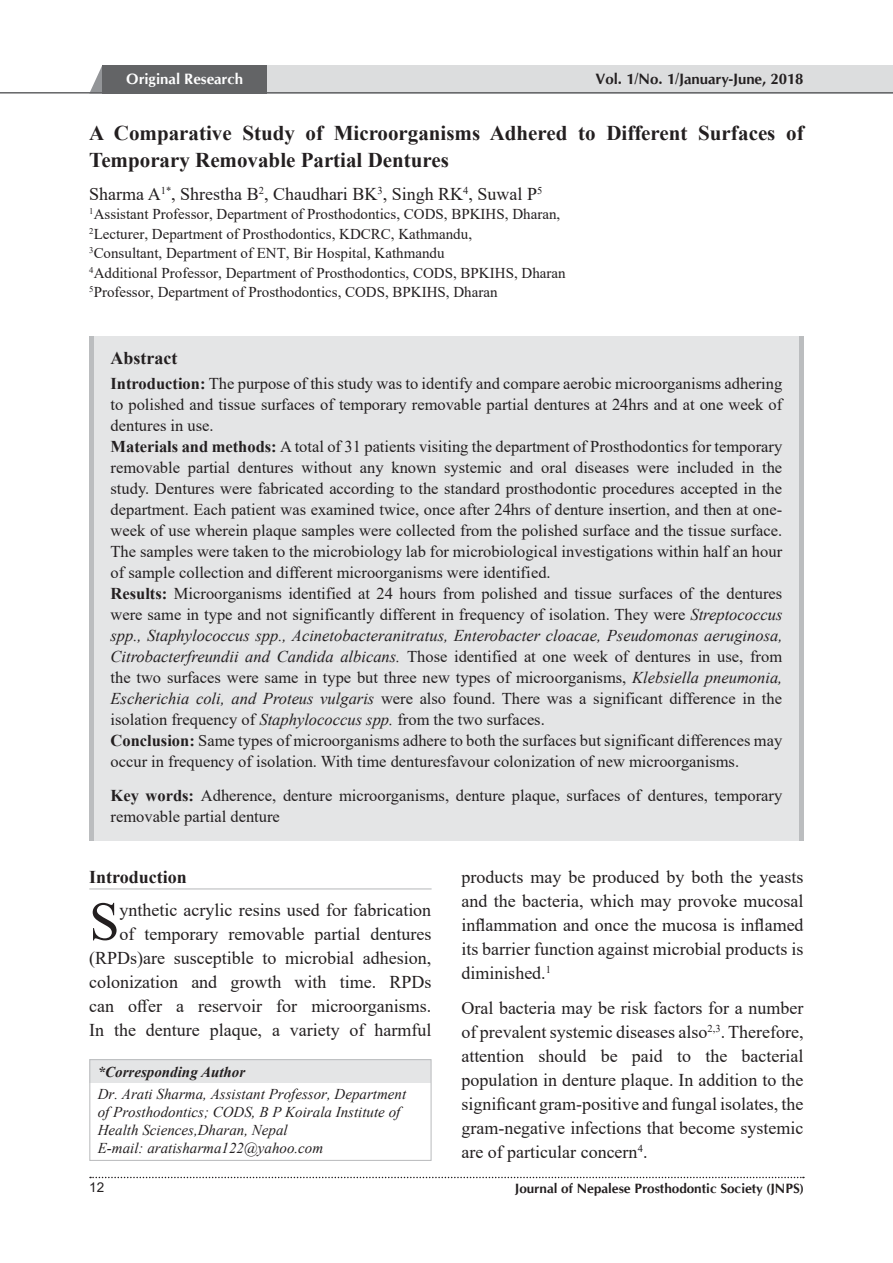
<style>
.page{position:relative;width:893px;height:1263px;background:#fff}
.page>*{position:absolute;margin:0;border:0;box-sizing:border-box;transform-origin:0 0}
.t1{font:54.3px "Times New Roman";color:#231f20}
.t2{font:700 21px/27px "Times New Roman";color:#231f20}
.t3{font:18px/24px "Times New Roman";color:#231f20;text-align:justify}
.t4{font:700 18px "Times New Roman";color:#231f20}
.t5{font:16.5px/21px "Times New Roman";color:#231f20}
.t6{font:15px/19.5px "Times New Roman";color:#231f20}
.t7{font:italic 15px/18px "Times New Roman";color:#231f20}
.t8{font:700 15px "CG Omega";color:#231f20}
.t9{font:italic 700 15px "Times New Roman";color:#231f20}
.t10{font:700 15px "CG Omega";color:#fff}
.t11{font:700 13.5px "CG Omega";color:#231f20}
.t12{font:13.5px "Arial";color:#231f20}
.s1{font-weight:700}
.s2{font-style:italic}
</style>
<div class="page">
<div style="left:266px;top:65px;width:627px;height:29px;background:#dcddde"></div>
<svg style="left:90px;top:65px;width:13px;height:27px"></svg>
<div style="left:103px;top:65px;width:164px;height:29px;background:#636466"></div>
<hr style="left:0;top:92px;width:893px;height:2px;background:#636466">
<svg style="left:90px;top:1177px;width:714px;height:1px"></svg>
<div style="left:89px;top:336px;width:715px;height:504px;background:#e4e5e6"></div>
<div style="left:89px;top:336px;width:5px;height:504px;background:#bbbdbf"></div>
<div style="left:799px;top:336px;width:5px;height:504px;background:#bbbdbf"></div>
<hr style="left:89px;top:888px;width:343px;height:2px;background:#cdced0">
<div style="left:90px;top:1060px;width:341px;height:23px;background:#e4e5e6"></div>
<div style="left:89px;top:1059px;width:343px;height:102px;border:1px solid #bbbdbf"></div>
<p class="t10" style="left:126px;top:70px;width:118px">Original Research</p>
<p class="t8" style="left:595px;top:70px;width:210px">Vol. 1/No. 1/January-June, 2018</p>
<p class="t2" style="left:89px;top:120px;width:716px">A Comparative Study of Microorganisms Adhered to Different Surfaces of<br>Temporary Removable Partial Dentures</p>
<p class="t3" style="left:89px;top:182px;width:454px">Sharma A<sup>1*</sup>, Shrestha B<sup>2</sup>, Chaudhari BK<sup>3</sup>, Singh RK<sup>4</sup>, Suwal P<sup>5</sup></p>
<p class="t6" style="left:89px;top:204px;width:478px"><sup>1</sup>Assistant Professor, Department of Prosthodontics, CODS, BPKIHS, Dharan, <sup>2</sup>Lecturer, Department of Prosthodontics, KDCRC, Kathmandu,<br><sup>3</sup>Consultant, Department of ENT, Bir Hospital, Kathmandu<br><sup>4</sup>Additional Professor, Department of Prosthodontics, CODS, BPKIHS, Dharan <sup>5</sup>Professor, Department of Prosthodontics, CODS, BPKIHS, Dharan</p>
<p class="t4" style="left:111px;top:348px;width:68px">Abstract</p>
<p class="t5" style="left:111px;top:373px;width:673px"><span class="s1">Introduction:</span> The purpose of this study was to identify and compare aerobic microorganisms adhering to polished and tissue surfaces of temporary removable partial dentures at 24hrs and at one week of dentures in use.<br><span class="s1">Materials and methods:</span> A total of 31 patients visiting the department of Prosthodontics for temporary removable partial dentures without any known systemic and oral diseases were included in the study. Dentures were fabricated according to the standard prosthodontic procedures accepted in the department. Each patient was examined twice, once after 24hrs of denture insertion, and then at one&shy;week of use wherein plaque samples were collected from the polished surface and the tissue surface.<br>The samples were taken to the microbiology lab for microbiological investigations within half an hour of sample collection and different microorganisms were identified.<br><span class="s1">Results:</span> Microorganisms identified at 24 hours from polished and tissue surfaces of the dentures were same in type and not significantly different in frequency of isolation. They were <span class="s2">Streptococcus spp., Staphylococcus spp., Acinetobacteranitratus, Enterobacter cloacae, Pseudomonas aeruginosa, Citrobacterfreundii and Candida albicans.</span> Those identified at one week of dentures in use, from the two surfaces were same in type but three new types of microorganisms, <span class="s2">Klebsiella pneumonia, Escherichia coli, and Proteus vulgaris</span> were also found. There was a significant difference in the isolation frequency of <span class="s2">Staphylococcus spp.</span> from the two surfaces.<br><span class="s1">Conclusion:</span> Same types of microorganisms adhere to both the surfaces but significant differences may occur in frequency of isolation. With time denturesfavour colonization of new microorganisms.</p>
<p class="t5" style="left:111px;top:785px;width:673px"><span class="s1">Key words:</span> Adherence, denture microorganisms, denture plaque, surfaces of dentures, temporary removable partial denture</p>
<p class="t4" style="left:89px;top:867px;width:99px">Introduction</p>
<h1 class="t1" style="left:89px;top:891px;width:32px">S</h1>
<p class="t3" style="left:89px;top:897px;width:344px;text-align:right">ynthetic acrylic resins used for fabrication<br>of temporary removable partial dentures (RPDs)are susceptible to microbial adhesion, colonization and growth with time. RPDs can offer a reservoir for microorganisms.<br>In the denture plaque, a variety of harmful</p>
<p class="t9" style="left:98px;top:1063px;width:149px">*Corresponding Author</p>
<p class="t7" style="left:98px;top:1085px;width:310px">Dr. Arati Sharma, Assistant Professor, Department of Prosthodontics; CODS, B P Koirala Institute of Health Sciences,Dharan, Nepal<br>E-mail: aratisharma122@yahoo.com</p>
<p class="t3" style="left:461px;top:865px;width:344px">products may be produced by both the yeasts and the bacteria, which may provoke mucosal inflammation and once the mucosa is inflamed its barrier function against microbial products is diminished.<sup>1</sup></p>
<p class="t3" style="left:461px;top:996px;width:344px">Oral bacteria may be risk factors for a number of prevalent systemic diseases also<sup>2,3</sup>. Therefore, attention should be paid to the bacterial population in denture plaque. In addition to the significant gram-positive and fungal isolates, the gram-negative infections that become systemic are of particular concern<sup>4</sup>.</p>
<p class="t12" style="left:89px;top:1180px;width:17px">12</p>
<p class="t11" style="left:515px;top:1180px;width:290px">Journal of Nepalese Prosthodontic Society (JNPS)</p>
</div>
